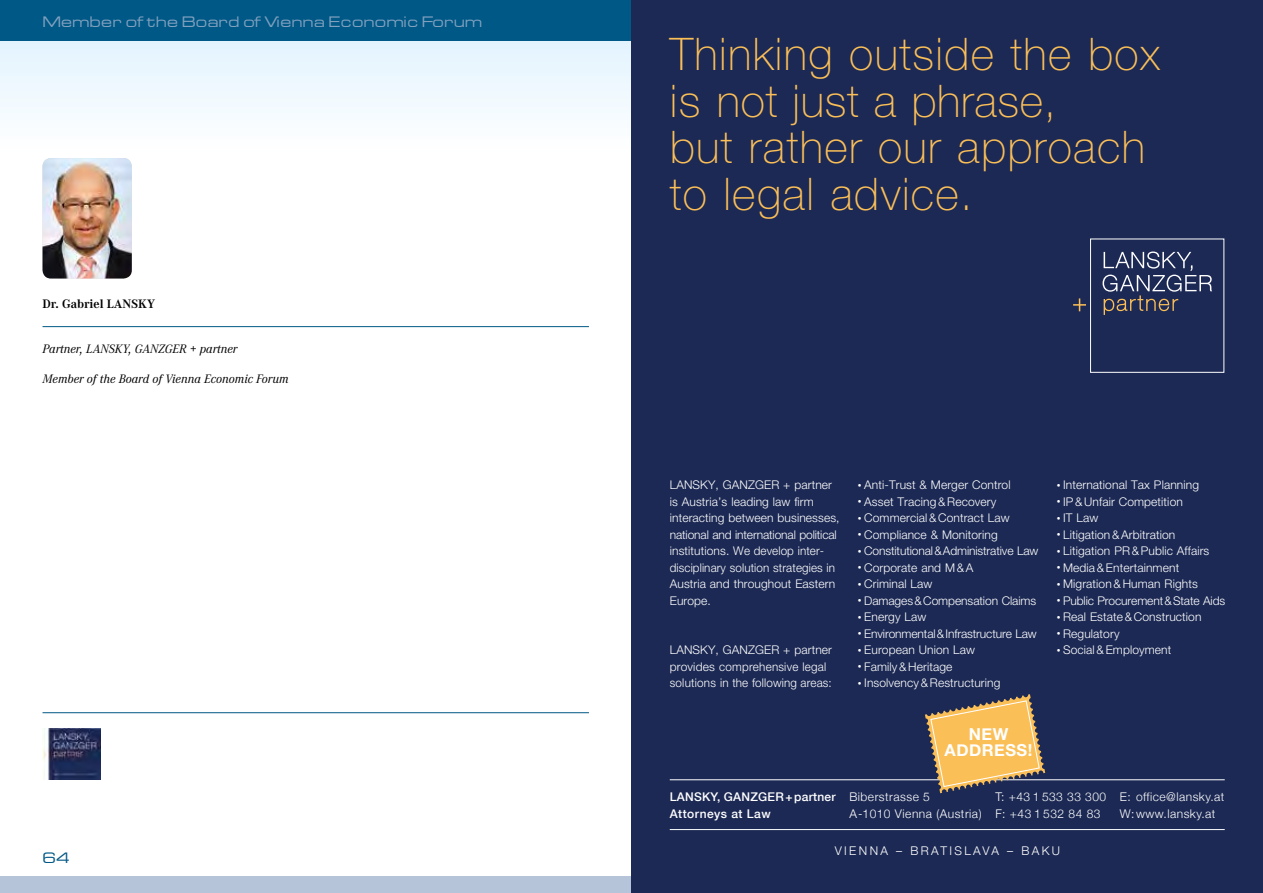
<style>
.page{position:relative;width:1263px;height:893px;background:#fff}
.page>*{position:absolute;margin:0;border:0;box-sizing:border-box;transform-origin:0 0}
.t1{font:100 45px/46.5px "Helvetica Neue LT Std";letter-spacing:.03em;color:#fbbf58}
.t2{font:700 16.5px/16.5px "Helvetica Neue";letter-spacing:.03em;color:#fff;text-align:center}
.t3{font:13.5px "Thekla Extended";letter-spacing:.02em;color:#82a1bf}
.t4{font:13.5px "Thekla Extended";color:#005886}
.t5{font:italic 12.75px "Corporate A";color:#000}
.t6{font:700 12.75px "Corporate A";color:#000}
.t7{font:300 12px/16.5px "Helvetica Neue LT Std";letter-spacing:.01em;color:#fff}
.t8{font:300 12px/16.5px "Helvetica Neue";letter-spacing:.04em;color:#fff}
.t9{font:300 12px "Helvetica Neue LT Std";letter-spacing:-.01em;color:#fff}
.t10{font:500 12px/16.5px "Helvetica Neue";letter-spacing:.02em;color:#fff}
.t11{font:300 12px "Helvetica Neue";letter-spacing:.2em;color:#fff}
.s1{font-size:7.5px}
</style>
<div class="page">
<svg style="left:0;top:40px;width:631px;height:73px"></svg>
<div style="left:0;top:0;width:631px;height:40px;background:#005886"></div>
<div style="left:0;top:876px;width:631px;height:17px;background:#b5c4d8"></div>
<img style="left:43px;top:728px;width:57px;height:51px">
<hr style="left:43px;top:712px;width:546px;height:1px;background:#005886">
<hr style="left:43px;top:326px;width:546px;height:1px;background:#005886">
<img style="left:43px;top:158px;width:89px;height:121px">
<div style="left:631px;top:0;width:632px;height:893px;background:#1c2954"></div>
<div style="left:1090px;top:239px;width:134px;height:134px;border:1px solid #fff"></div>
<svg style="left:1102px;top:252px;width:110px;height:63px"></svg>
<svg style="left:1073px;top:298px;width:13px;height:13px"></svg>
<hr style="left:670px;top:779px;width:555px;height:1px;background:#fff">
<hr style="left:670px;top:829px;width:555px;height:1px;background:#fff">
<svg style="left:925px;top:694px;width:120px;height:99px"></svg>
<p class="t3" style="left:43px;top:12px;width:441px">Member of the Board of Vienna Economic Forum</p>
<p class="t6" style="left:43px;top:297px;width:114px">Dr. Gabriel LANSKY</p>
<p class="t5" style="left:43px;top:341px;width:197px">Partner, LANSKY, GANZGER + partner</p>
<p class="t5" style="left:43px;top:371px;width:248px">Member of the Board of Vienna Economic Forum</p>
<p class="t4" style="left:42px;top:848px;width:29px">64</p>
<h1 class="t1" style="left:670px;top:31px;width:492px">Thinking outside the box is not just a phrase,<br>but rather our approach to legal advice.</h1>
<p class="t7" style="left:670px;top:476px;width:171px">LANSKY, GANZGER + partner is Austria’s leading law firm interacting between businesses, national and international political institutions. We develop inter&shy;disciplinary solution strategies in<br>Austria and throughout Eastern<br>Europe.</p>
<p class="t7" style="left:670px;top:641px;width:164px">LANSKY, GANZGER + partner provides comprehensive legal solutions in the following areas:</p>
<p class="t7" style="left:858px;top:476px;width:154px"><span class="s1">•</span> Anti-Trust &amp; Merger Control</p>
<p class="t7" style="left:858px;top:493px;width:140px"><span class="s1">•</span> Asset Tracing &amp; Recovery</p>
<p class="t7" style="left:858px;top:509px;width:153px"><span class="s1">•</span> Commercial &amp; Contract Law</p>
<p class="t7" style="left:858px;top:526px;width:141px"><span class="s1">•</span> Compliance &amp; Monitoring</p>
<p class="t9" style="left:858px;top:543px;width:182px"><span class="s1">•</span> Constitutional &amp; Administrative Law</p>
<p class="t7" style="left:858px;top:559px;width:117px"><span class="s1">•</span> Corporate and M &amp; A</p>
<p class="t7" style="left:858px;top:575px;width:76px"><span class="s1">•</span> Criminal Law</p>
<p class="t7" style="left:858px;top:592px;width:180px"><span class="s1">•</span> Damages &amp; Compensation Claims</p>
<p class="t7" style="left:858px;top:608px;width:70px"><span class="s1">•</span> Energy Law</p>
<p class="t9" style="left:858px;top:626px;width:180px"><span class="s1">•</span> Environmental &amp; Infrastructure Law</p>
<p class="t7" style="left:858px;top:641px;width:119px"><span class="s1">•</span> European Union Law</p>
<p class="t7" style="left:858px;top:658px;width:96px"><span class="s1">•</span> Family &amp; Heritage</p>
<p class="t7" style="left:858px;top:674px;width:144px"><span class="s1">•</span> Insolvency &amp; Restructuring</p>
<h2 class="t2" style="left:944px;top:725px;width:89px">NEW<br>ADDRESS!</h2>
<p class="t7" style="left:1057px;top:476px;width:144px"><span class="s1">•</span> International Tax Planning</p>
<p class="t7" style="left:1057px;top:493px;width:128px"><span class="s1">•</span> IP &amp; Unfair Competition</p>
<p class="t7" style="left:1057px;top:509px;width:43px"><span class="s1">•</span> IT Law</p>
<p class="t7" style="left:1057px;top:526px;width:120px"><span class="s1">•</span> Litigation &amp; Arbitration</p>
<p class="t7" style="left:1057px;top:542px;width:154px"><span class="s1">•</span> Litigation PR &amp; Public Affairs</p>
<p class="t7" style="left:1057px;top:559px;width:124px"><span class="s1">•</span> Media &amp; Entertainment</p>
<p class="t7" style="left:1057px;top:575px;width:143px"><span class="s1">•</span> Migration &amp; Human Rights</p>
<p class="t9" style="left:1057px;top:593px;width:170px"><span class="s1">•</span> Public Procurement &amp; State Aids</p>
<p class="t7" style="left:1057px;top:608px;width:146px"><span class="s1">•</span> Real Estate &amp; Construction</p>
<p class="t7" style="left:1057px;top:625px;width:64px"><span class="s1">•</span> Regulatory</p>
<p class="t7" style="left:1057px;top:641px;width:116px"><span class="s1">•</span> Social &amp; Employment</p>
<p class="t10" style="left:670px;top:788px;width:168px">Lansky, GanzGer + partner attorneys at Law</p>
<p class="t8" style="left:849px;top:788px;width:134px">Biberstrasse 5<br>a-1010 Vienna (austria)</p>
<p class="t8" style="left:995px;top:788px;width:112px">t: +43 1 533 33 300<br>F: +43 1 532 84 83</p>
<p class="t8" style="left:1120px;top:788px;width:106px">e: office@lansky.at<br>W:www.lansky.at</p>
<p class="t11" style="left:835px;top:843px;width:227px">Vienna – BratislaVa – Baku</p>
</div>
